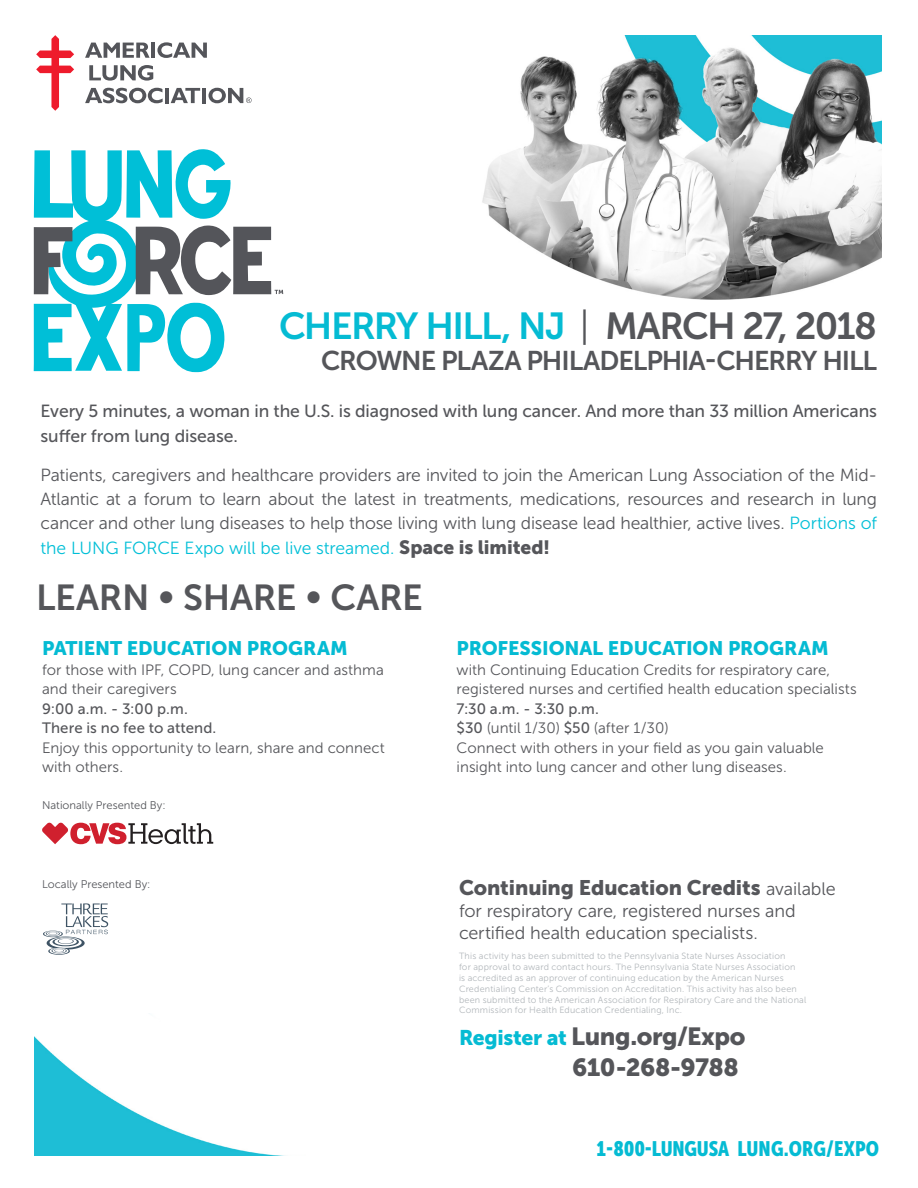
<style>
.page{position:relative;width:918px;height:1188px;background:#fff}
.page>*{position:absolute;margin:0;border:0;box-sizing:border-box;transform-origin:0 0}
.t1{font:37.5px "Museo Sans 700";letter-spacing:-.045em;color:#05bbd3}
.t2{font:36px "Museo Sans 700";letter-spacing:-.01em;color:#55565a}
.t3{font:27px "Museo Sans 700";letter-spacing:-.04em;color:#55565a}
.Main_Heading{font:24.6px "Museo Sans 900";letter-spacing:-.015em;color:#55565a}
.Main_Heading-2{font:21px "Museo Sans 900";letter-spacing:-.005em;color:#55565a}
.t4{font:20.85px "Museo Sans Cond 900";letter-spacing:-.01em;color:#05bbd3}
.course{font:19.5px "Museo Sans 900";letter-spacing:-.005em;color:#05bbd3}
.Main_Heading-3{font:18px "Museo Sans 300";letter-spacing:-.005em;color:#55565a}
.bullet{font:17.55px/24.3px "Museo Sans 300";letter-spacing:-.005em;color:#55565a;text-align:justify}
.bullet-2{font:17.55px/24.3px "Museo Sans 500";letter-spacing:-.005em;color:#55565a}
.Text{font:15px/19.5px "Museo Sans 300";color:#55565a}
.t5{font:15px "Museo Sans 500";letter-spacing:.005em;color:#55565a}
.t6{font:11.1px "Museo Sans 300";color:#54555a}
.Main_Heading-4{font:9px/10.8px "Museo Sans 300";letter-spacing:.02em;color:#b2b7bb}
.s1{font-family:"Museo Sans 300";color:#55565a}
.s2{color:#55565a}
.s3{color:#00bfd7}
.s4{font-family:"Museo Sans 900";font-size:19.2px}
.s5{font-family:"Museo Sans 500"}
.s6{font-family:"Museo Sans 300";font-size:18px}
.s7{font-size:21.15px;color:#05bbd3}
</style>
<div class="page">
<img style="left:35px;top:1037px;width:238px;height:118px">
<img style="left:482px;top:36px;width:400px;height:264px">
<svg style="left:42px;top:823px;width:171px;height:21px"></svg>
<svg style="left:34px;top:149px;width:249px;height:223px"></svg>
<svg style="left:85px;top:43px;width:65px;height:15px"></svg>
<hr style="left:151px;top:43px;width:4px;height:15px;background:#54555a">
<svg style="left:157px;top:42px;width:50px;height:16px"></svg>
<svg style="left:89px;top:65px;width:64px;height:16px"></svg>
<svg style="left:85px;top:88px;width:78px;height:15px"></svg>
<hr style="left:165px;top:88px;width:4px;height:15px;background:#54555a">
<svg style="left:171px;top:88px;width:29px;height:15px"></svg>
<hr style="left:202px;top:88px;width:4px;height:15px;background:#54555a">
<svg style="left:208px;top:88px;width:44px;height:15px"></svg>
<svg style="left:36px;top:35px;width:38px;height:76px"></svg>
<svg style="left:43px;top:903px;width:65px;height:52px"></svg>
<p class="t1" style="left:279px;top:305px;width:600px">CHERRY HILL, NJ <span class="s1">|</span> <span class="s2">MARCH 27, 2018</span></p>
<p class="t3" style="left:321px;top:346px;width:557px">CROWNE PLAZA PHILADELPHIA-CHERRY HILL</p>
<p class="bullet-2" style="left:41px;top:399px;width:838px">Every 5 minutes, a woman in the U.S. is diagnosed with lung cancer. And more than 33 million Americans suffer from lung disease.</p>
<p class="bullet" style="left:41px;top:463px;width:838px">Patients, caregivers and healthcare providers are invited to join the American Lung Association of the Mid-Atlantic at a forum to learn about the latest in treatments, medications, resources and research in lung cancer and other lung diseases to help those living with lung disease lead healthier, active lives. <span class="s3">Portions of the LUNG FORCE Expo will be live streamed.</span> <span class="s4">Space is limited!</span></p>
<p class="t2" style="left:36px;top:577px;width:388px">LEARN • SHARE • CARE</p>
<p class="course" style="left:42px;top:637px;width:307px">PATIENT EDUCATION PROGRAM</p>
<p class="Text" style="left:42px;top:660px;width:343px">for those with IPF, COPD, lung cancer and asthma and their caregivers</p>
<p class="t5" style="left:42px;top:700px;width:147px">9:00 a.m. - 3:00 p.m.</p>
<p class="t5" style="left:42px;top:720px;width:176px">There is no fee to attend.</p>
<p class="Text" style="left:42px;top:738px;width:344px">Enjoy this opportunity to learn, share and connect</p>
<p class="Text" style="left:42px;top:758px;width:82px">with others.</p>
<p class="t6" style="left:42px;top:799px;width:125px">Nationally Presented By:</p>
<p class="t6" style="left:42px;top:878px;width:110px">Locally Presented By:</p>
<p class="course" style="left:457px;top:637px;width:374px">PROFESSIONAL EDUCATION PROGRAM</p>
<p class="Text" style="left:457px;top:660px;width:402px">with Continuing Education Credits for respiratory care, registered nurses and certified health education specialists</p>
<p class="t5" style="left:457px;top:700px;width:144px">7:30 a.m. - 3:30 p.m.</p>
<p class="Text" style="left:457px;top:719px;width:214px"><span class="s5">$30</span> (until 1/30) <span class="s5">$50</span> (after 1/30)</p>
<p class="Text" style="left:457px;top:738px;width:369px">Connect with others in your field as you gain valuable insight into lung cancer and other lung diseases.</p>
<p class="Main_Heading-2" style="left:459px;top:876px;width:378px">Continuing Education Credits <span class="s6">available</span></p>
<p class="Main_Heading-3" style="left:459px;top:901px;width:338px">for respiratory care, registered nurses and</p>
<p class="Main_Heading-3" style="left:459px;top:923px;width:300px">certified health education specialists.</p>
<p class="Main_Heading-4" style="left:459px;top:951px;width:349px">This activity has been submitted to the Pennsylvania State Nurses Association<br>for approval to award contact hours. The Pennsylvania State Nurses Association<br>is accredited as an approver of continuing education by the American Nurses Credentialing Center’s Commission on Accreditation. This activity has also been been submitted to the American Association for Respiratory Care and the National Commission for Health Education Credentialing, Inc.</p>
<p class="Main_Heading" style="left:459px;top:1022px;width:288px"><span class="s7">Register at</span> Lung.org/Expo</p>
<p class="Main_Heading" style="left:572px;top:1054px;width:168px">610-268-9788</p>
<p class="t4" style="left:596px;top:1137px;width:284px">1-800-LUNGUSA LUNG.ORG/EXPO</p>
</div>
